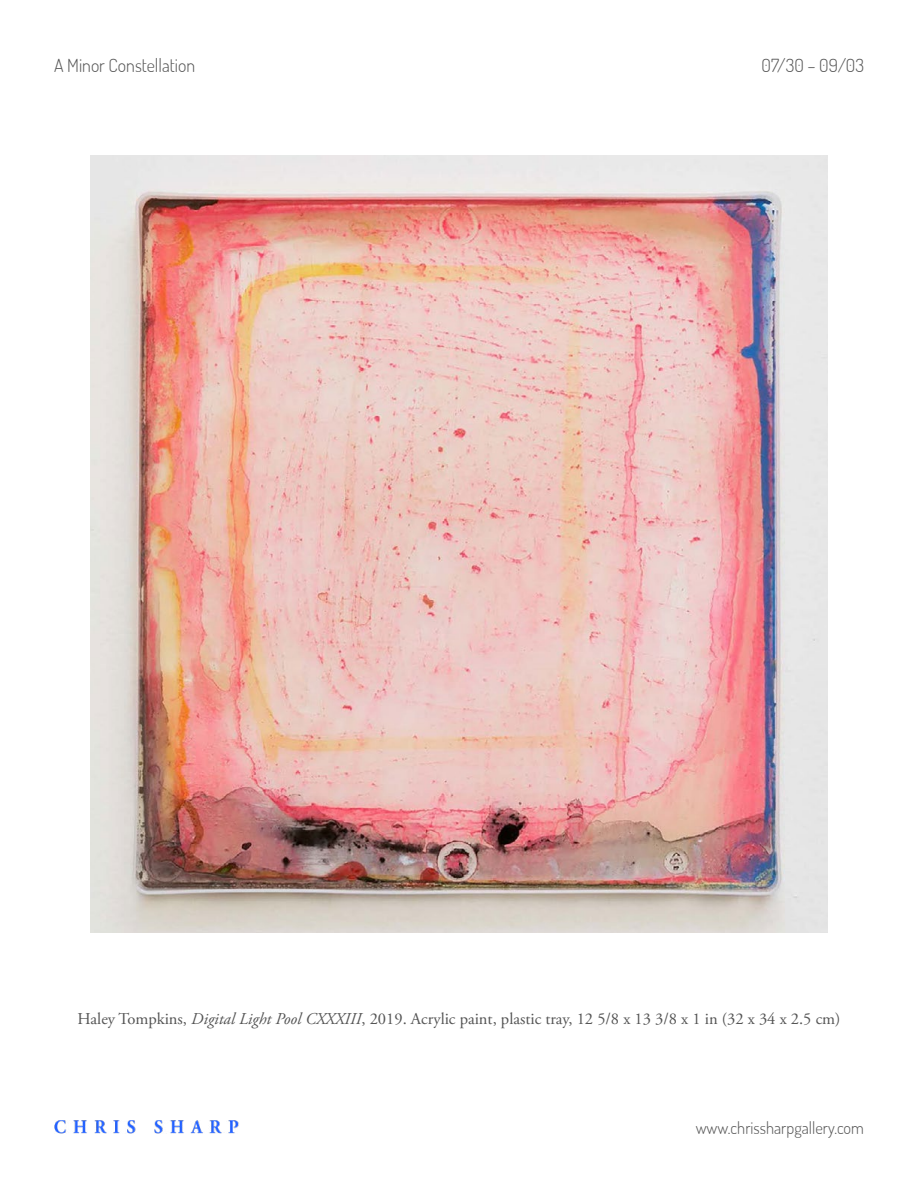
<style>
.page{position:relative;width:918px;height:1188px;background:#fff}
.page>*{position:absolute;margin:0;border:0;box-sizing:border-box;transform-origin:0 0}
.t1{font:200 18px "Dosis";color:#545454}
.t2{font:16.5px "Adobe Garamond Pro";color:#545454}
.t3{font:200 16.5px "Dosis";color:#545454}
.s1{font-style:italic}
</style>
<div class="page">
<img style="left:54px;top:1120px;width:185px;height:14px">
<img style="left:90px;top:156px;width:738px;height:776px">
<p class="t1" style="left:54px;top:53px;width:143px">A Minor Constellation</p>
<p class="t1" style="left:762px;top:53px;width:104px">07/30 – 09/03</p>
<p class="t2" style="left:77px;top:1009px;width:765px">Haley Tompkins, <span class="s1">Digital Light Pool CXXXIII</span>, 2019. Acrylic paint, plastic tray, 12 5/8 x 13 3/8 x 1 in (32 x 34 x 2.5 cm)</p>
<p class="t3" style="left:696px;top:1117px;width:170px">www.chrissharpgallery.com</p>
</div>
